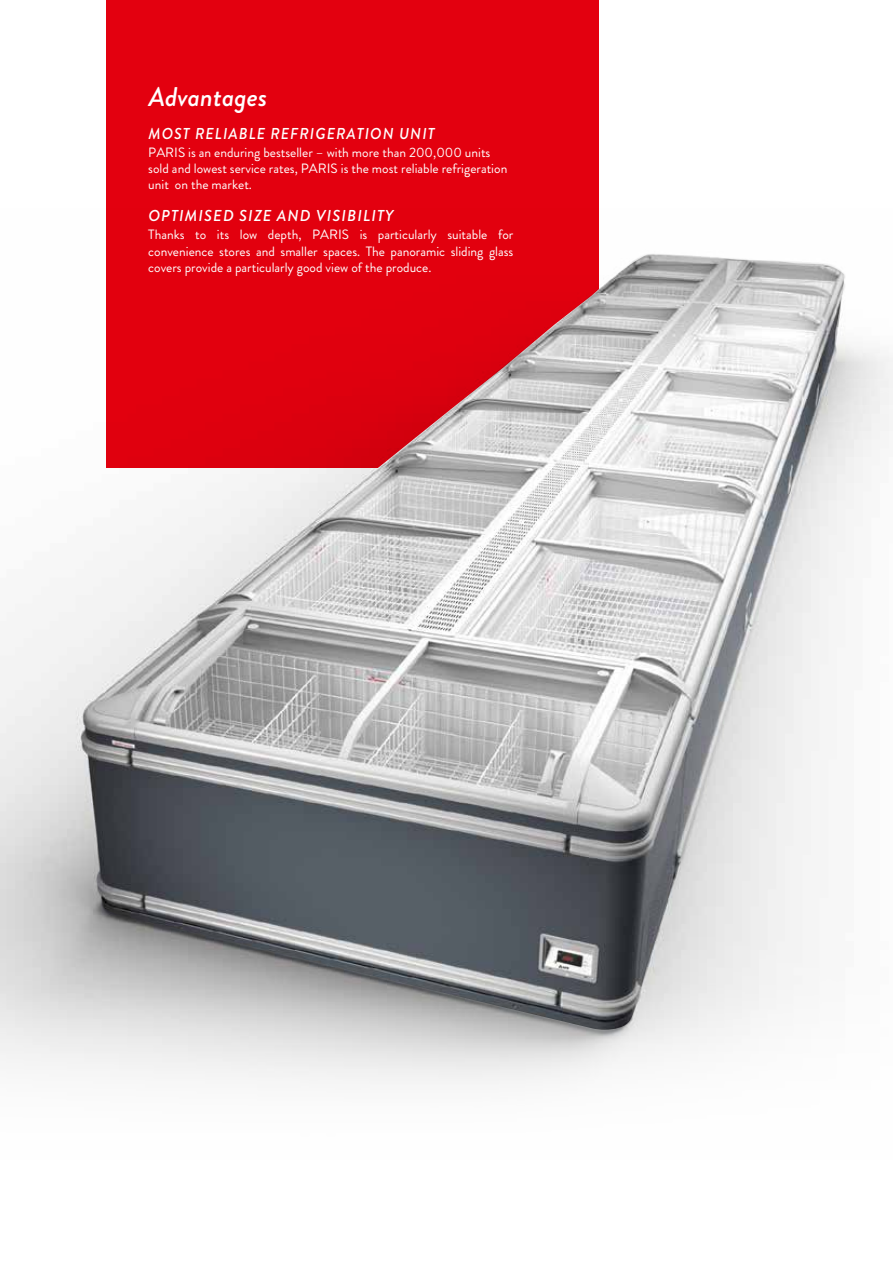
<style>
.page{position:relative;width:893px;height:1263px;background:#fff}
.page>*{position:absolute;margin:0;border:0;box-sizing:border-box;transform-origin:0 0}
.t1{font:italic 500 27px "Brandon Grotesque";color:#fff}
.t2{font:italic 500 15.75px "Brandon Grotesque";letter-spacing:.07em;color:#fff}
.t3{font:13.5px/16.2px "Brandon Grotesque";color:#fff}
</style>
<div class="page">
<div style="left:106px;top:0;width:493px;height:468px;background:#e3000f"></div>
<img style="left:80px;top:254px;width:764px;height:776px">
<h1 class="t1" style="left:149px;top:78px;width:120px">Advantages</h1>
<p class="t2" style="left:148px;top:122px;width:288px">MOST RELIABLE REFRIGERATION UNIT</p>
<p class="t3" style="left:148px;top:144px;width:361px">PARIS is an enduring bestseller – with more than 200,000 units sold and lowest service rates, PARIS is the most reliable refrigeration unit on the market.</p>
<p class="t2" style="left:148px;top:205px;width:247px">OPTIMISED SIZE AND VISIBILITY</p>
<p class="t3" style="left:148px;top:227px;width:367px;text-align:justify">Thanks to its low depth, PARIS is particularly suitable for convenience stores and smaller spaces. The panoramic sliding glass covers provide a particularly good view of the produce.</p>
</div>
